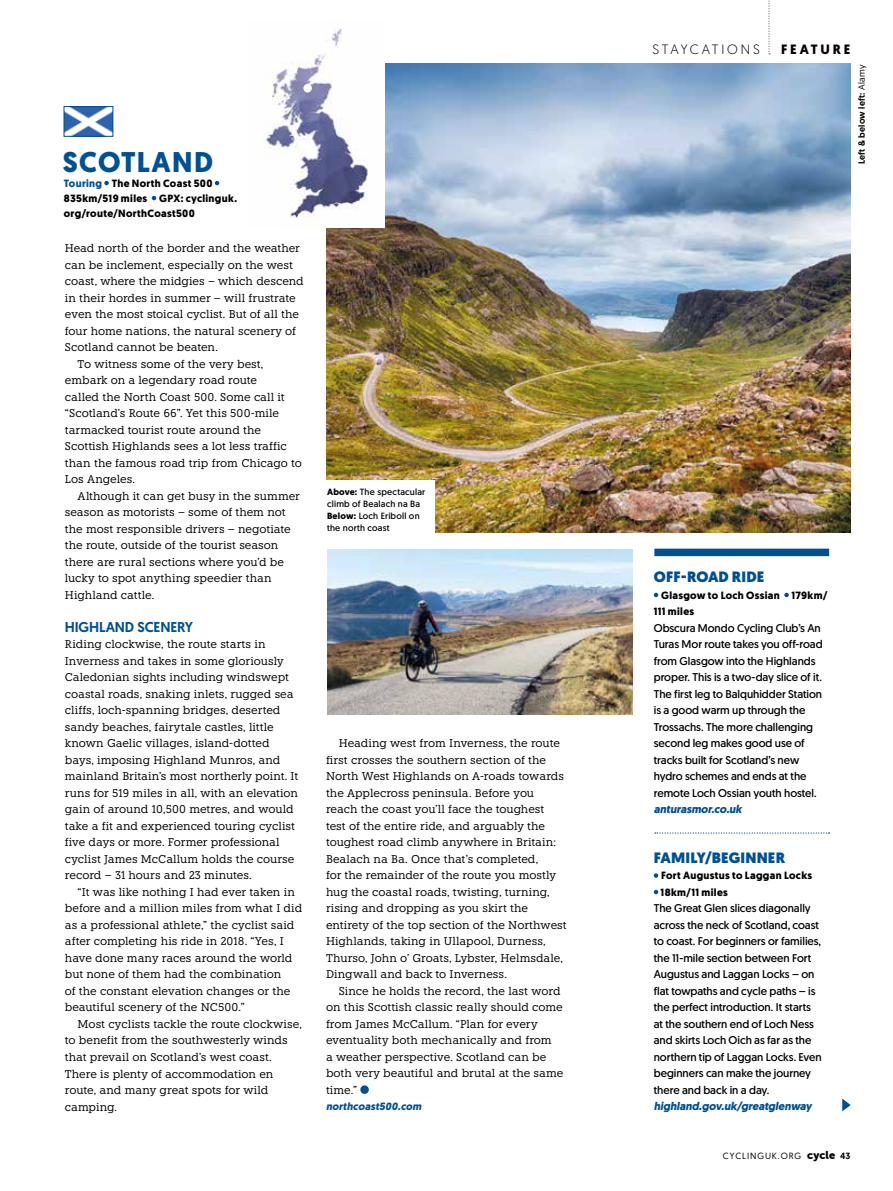
<style>
.page{position:relative;width:893px;height:1191px;background:#fff}
.page>*{position:absolute;margin:0;border:0;box-sizing:border-box;transform-origin:0 0}
.t1{font:700 28.5px "Geomanist";letter-spacing:.04em;color:#005094}
.t2{font:900 15px "Geomanist";letter-spacing:.01em;color:#005094}
.t3{font:500 14.25px "Geomanist";letter-spacing:-.005em;color:#005094}
.t4{font:300 13.5px "Geomanist";letter-spacing:.195em;color:#000}
.t5{font:700 13.5px "Geomanist";letter-spacing:.205em;color:#000}
.t6{font:11.25px/16.5px "Knile";letter-spacing:-.005em;color:#000}
.t7{font:11.25px/16.5px "Geomanist";letter-spacing:-.005em;color:#000}
.t8{font:italic 700 11.25px "Geomanist";letter-spacing:-.005em;color:#005094}
.t9{font:700 10.5px/16.5px "Geomanist";letter-spacing:.035em;color:#000}
.t10{font:italic 700 10.5px "Geomanist";letter-spacing:.02em;color:#005094}
.t11{font:9px/12px "Geomanist";letter-spacing:.025em;color:#000}
.t12{font:9px "Geomanist";letter-spacing:.1em;color:#000}
.t13{font:500 9px "Geomanist";letter-spacing:.025em;color:#000}
.s1{color:#005094}
.s2{font-weight:700}
.s3{font-weight:400}
.s4{font-family:"Museo Sans Rounded 900";font-size:11.25px}
.s5{font-weight:500}
</style>
<div class="page">
<img style="left:326px;top:64px;width:524px;height:468px">
<img style="left:263px;top:28px;width:122px;height:199px">
<img style="left:66px;top:108px;width:45px;height:26px">
<div style="left:64px;top:106px;width:49px;height:30px;border:1px solid #005094"></div>
<svg style="left:655px;top:832px;width:174px;height:1px"></svg>
<div style="left:654px;top:548px;width:175px;height:8px;background:#005094"></div>
<img style="left:327px;top:549px;width:305px;height:165px">
<svg style="left:768px;top:0;width:2px;height:54px"></svg>
<svg style="left:842px;top:1098px;width:9px;height:13px"></svg>
<svg style="left:654px;top:593px;width:4px;height:4px"></svg>
<svg style="left:784px;top:593px;width:5px;height:4px"></svg>
<svg style="left:654px;top:873px;width:4px;height:5px"></svg>
<svg style="left:654px;top:890px;width:4px;height:4px"></svg>
<div style="left:319px;top:480px;width:116px;height:60px;background:#fff"></div>
<svg style="left:104px;top:181px;width:5px;height:4px"></svg>
<svg style="left:215px;top:181px;width:4px;height:4px"></svg>
<svg style="left:152px;top:196px;width:4px;height:4px"></svg>
<div style="left:360px;top:1085px;width:9px;height:9px;background:#005094;border-radius:50%"></div>
<div style="left:303px;top:84px;width:9px;height:8px;background:#fff;border-radius:50%"></div>
<h1 class="t1" style="left:63px;top:143px;width:152px">SCOTLAND</h1>
<p class="t9" style="left:64px;top:176px;width:175px;line-height:15px"><span class="s1">Touring</span> The North Coast 500<br>835km/519 miles GPX: cyclinguk. org/route/NorthCoast500</p>
<p class="t6" style="left:65px;top:240px;width:237px">Head north of the border and the weather</p>
<p class="t6" style="left:65px;top:256px;width:230px">can be inclement, especially on the west</p>
<p class="t6" style="left:65px;top:273px;width:240px">coast, where the midgies – which descend</p>
<p class="t6" style="left:65px;top:289px;width:232px">in their hordes in summer – will frustrate</p>
<p class="t6" style="left:65px;top:306px;width:236px">even the most stoical cyclist. But of all the</p>
<p class="t6" style="left:65px;top:322px;width:233px">four home nations, the natural scenery of</p>
<p class="t6" style="left:65px;top:339px;width:155px">Scotland cannot be beaten.</p>
<p class="t6" style="left:78px;top:355px;width:187px">To witness some of the very best,</p>
<p class="t6" style="left:65px;top:372px;width:194px">embark on a legendary road route</p>
<p class="t6" style="left:65px;top:388px;width:221px">called the North Coast 500. Some call it</p>
<p class="t6" style="left:65px;top:405px;width:216px">“Scotland’s Route 66”. Yet this 500-mile</p>
<p class="t6" style="left:65px;top:421px;width:198px">tarmacked tourist route around the</p>
<p class="t6" style="left:65px;top:438px;width:223px">Scottish Highlands sees a lot less traffic</p>
<p class="t6" style="left:65px;top:454px;width:238px">than the famous road trip from Chicago to</p>
<p class="t6" style="left:65px;top:471px;width:72px">Los Angeles.</p>
<p class="t6" style="left:78px;top:487px;width:224px">Although it can get busy in the summer</p>
<p class="t6" style="left:65px;top:504px;width:222px">season as motorists – some of them not</p>
<p class="t6" style="left:65px;top:520px;width:227px">the most responsible drivers – negotiate</p>
<p class="t6" style="left:65px;top:537px;width:215px">the route, outside of the tourist season</p>
<p class="t6" style="left:65px;top:553px;width:221px">there are rural sections where you’d be</p>
<p class="t6" style="left:65px;top:570px;width:208px">lucky to spot anything speedier than</p>
<p class="t6" style="left:65px;top:586px;width:91px">Highland cattle.</p>
<p class="t3" style="left:65px;top:617px;width:130px">HIGHLAND SCENERY</p>
<p class="t6" style="left:65px;top:636px;width:235px">Riding clockwise, the route starts in Inverness and takes in some gloriously Caledonian sights including windswept coastal roads, snaking inlets, rugged sea cliffs, loch-spanning bridges, deserted sandy beaches, fairytale castles, little known Gaelic villages, island-dotted bays, imposing Highland Munros, and mainland Britain’s most northerly point. It runs for 519 miles in all, with an elevation gain of around 10,500 metres, and would take a fit and experienced touring cyclist five days or more. Former professional cyclist James McCallum holds the course record – 31 hours and 23 minutes.</p>
<p class="t6" style="left:65px;top:883px;width:239px;text-indent:13px">“It was like nothing I had ever taken in before and a million miles from what I did as a professional athlete,” the cyclist said after completing his ride in 2018. “Yes, I have done many races around the world but none of them had the combination<br>of the constant elevation changes or the beautiful scenery of the NC500.”</p>
<p class="t6" style="left:65px;top:1015px;width:238px;text-indent:13px">Most cyclists tackle the route clockwise, to benefit from the southwesterly winds that prevail on Scotland’s west coast.<br>There is plenty of accommodation en route, and many great spots for wild camping.</p>
<p class="t11" style="left:327px;top:486px;width:100px"><span class="s2">Above:</span> The spectacular climb of Bealach na Ba<br><span class="s2">Below:</span> Loch Eriboll on the north coast</p>
<p class="t6" style="left:326px;top:735px;width:242px;text-indent:13px">Heading west from Inverness, the route first crosses the southern section of the North West Highlands on A-roads towards the Applecross peninsula. Before you reach the coast you’ll face the toughest test of the entire ride, and arguably the toughest road climb anywhere in Britain:<br>Bealach na Ba. Once that’s completed,<br>for the remainder of the route you mostly hug the coastal roads, twisting, turning, rising and dropping as you skirt the entirety of the top section of the Northwest Highlands, taking in Ullapool, Durness, Thurso, John o’ Groats, Lybster, Helmsdale, Dingwall and back to Inverness.</p>
<p class="t6" style="left:326px;top:982px;width:239px;text-indent:13px">Since he holds the record, the last word on this Scottish classic really should come from James McCallum. “Plan for every eventuality both mechanically and from<br>a weather perspective. Scotland can be both very beautiful and brutal at the same time.”</p>
<p class="t10" style="left:326px;top:1099px;width:97px">northcoast500.com</p>
<p class="t4" style="left:652px;top:41px;width:109px">STAYCATIONS</p>
<p class="t5" style="left:781px;top:40px;width:71px">FEATURE</p>
<p class="t13" style="left:855px;top:164px;width:101px;rotate:-90deg">Left &amp; below left: <span class="s3">Alamy</span></p>
<h2 class="t2" style="left:654px;top:567px;width:112px">OFF-ROAD RIDE</h2>
<p class="t9" style="left:654px;top:587px;width:175px;text-indent:7px">Glasgow to Loch Ossian 179km/<br>111 miles</p>
<p class="t7" style="left:654px;top:619px;width:170px">Obscura Mondo Cycling Club’s An<br>Turas Mor route takes you off-road from Glasgow into the Highlands proper. This is a two-day slice of it.<br>The first leg to Balquhidder Station is a good warm up through the<br>Trossachs. The more challenging second leg makes good use of tracks built for Scotland’s new hydro schemes and ends at the remote Loch Ossian youth hostel.</p>
<p class="t8" style="left:654px;top:802px;width:90px">anturasmor.co.uk</p>
<h2 class="t2" style="left:654px;top:847px;width:133px">FAMILY/BEGINNER</h2>
<p class="t9" style="left:661px;top:867px;width:153px">Fort Augustus to Laggan Locks<br>18km/11 miles</p>
<p class="t7" style="left:654px;top:900px;width:169px">The Great Glen slices diagonally across the neck of Scotland, coast to coast. For beginners or families, the 11-mile section between Fort<br>Augustus and Laggan Locks – on flat towpaths and cycle paths – is the perfect introduction. It starts at the southern end of Loch Ness and skirts Loch Oich as far as the northern tip of Laggan Locks. Even beginners can make the journey there and back in a day.</p>
<p class="t8" style="left:654px;top:1099px;width:160px">highland.gov.uk/greatglenway</p>
<p class="t12" style="left:723px;top:1150px;width:129px">CYCLINGUK.ORG <span class="s4">cycle</span> <span class="s5">43</span></p>
</div>
